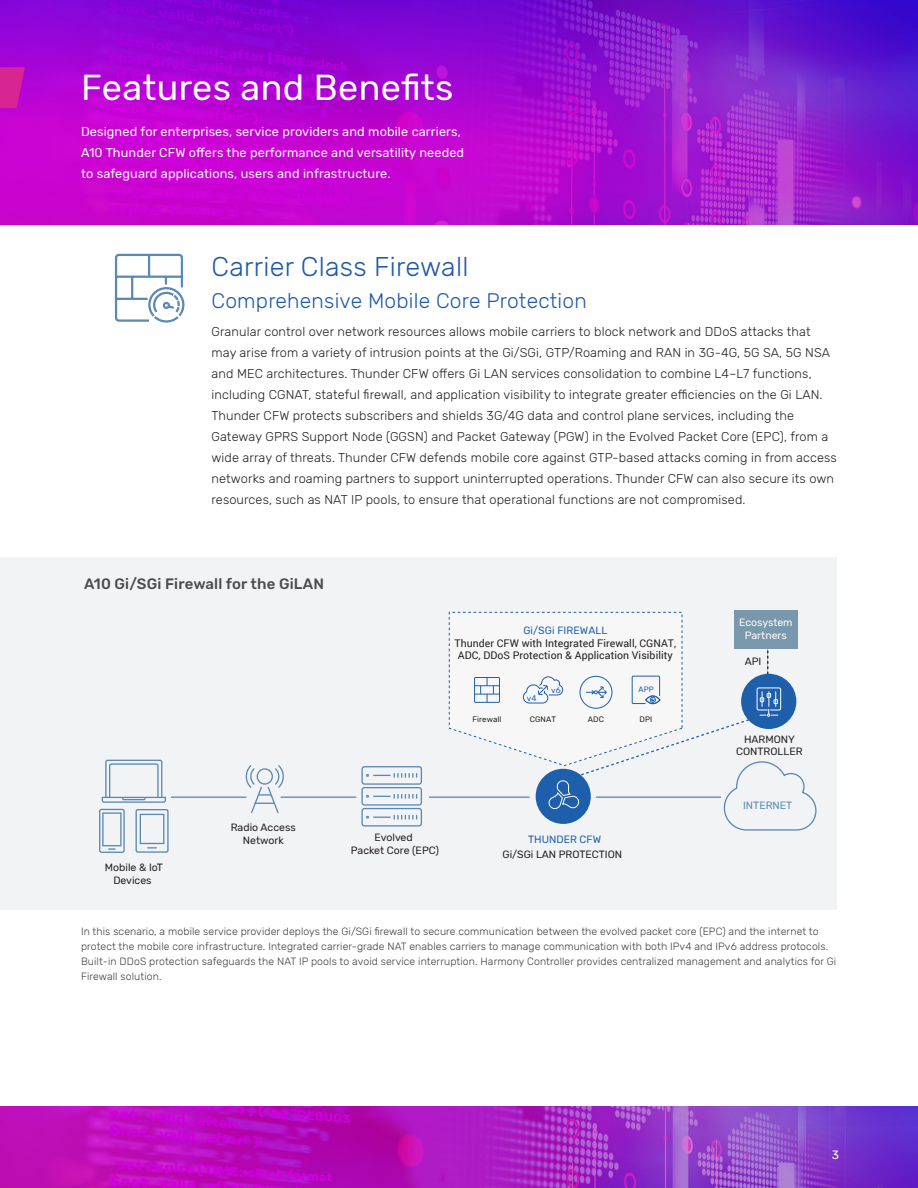
<style>
.page{position:relative;width:918px;height:1188px;background:#fff}
.page>*{position:absolute;margin:0;border:0;box-sizing:border-box;transform-origin:0 0}
.L1_Head{font:36px "Rubik";letter-spacing:.01em;color:#fff}
.L2_Head{font:300 27px "Rubik";letter-spacing:.01em;color:#2059a8}
.L3_Head{font:300 21px "Rubik";letter-spacing:.01em;color:#2059a8}
.Figure_Caption_Title{font:500 15px "Rubik";letter-spacing:.01em;color:#4b4c4d}
.body_text{font:300 12.75px/21px "Rubik";letter-spacing:.01em;color:#231f20}
.body_text-2{font:12.75px/21px "Rubik";letter-spacing:.01em;color:#fff}
.t1{font:12px "Rubik";color:#fff}
.Figure_Caption{font:300 10.5px/15px "Rubik";letter-spacing:.01em;color:#3e3e3f}
.t2{font:10.5px/13.2px "Rubik";color:#231f20;text-align:center}
.t3{font:10.5px/12.6px "Roboto";letter-spacing:.005em;color:#231f20;text-align:center}
.t4{font:10.5px/13.2px "Rubik";color:#fff;text-align:center}
.t5{font:10.5px "Rubik";color:#5989b4}
.t6{font:8.25px "Rubik";color:#1e5fab}
.t7{font:7.95px "Rubik";letter-spacing:.005em;color:#231f20}
.t8{font:7.65px "Rubik";color:#1e5fab}
.s1{font-family:"Rubik";color:#1e5fab}
.s2{color:#1e5fab}
</style>
<div class="page">
<div style="left:0;top:557px;width:837px;height:352px;background:#f2f3f4"></div>
<img style="left:0;top:0;width:918px;height:225px">
<img style="left:0;top:1107px;width:918px;height:81px">
<svg style="left:0;top:67px;width:25px;height:41px"></svg>
<svg style="left:114px;top:253px;width:71px;height:70px"></svg>
<hr style="left:429px;top:797px;width:101px;height:1px;background:#5989b4">
<div style="left:734px;top:610px;width:63px;height:38px;background:#7998ac"></div>
<svg style="left:245px;top:765px;width:40px;height:49px"></svg>
<div style="left:361px;top:766px;width:61px;height:19px;border:1px solid #5989b4;border-radius:2px"></div>
<svg style="left:366px;top:773px;width:51px;height:5px"></svg>
<div style="left:361px;top:787px;width:61px;height:19px;border:1px solid #5989b4;border-radius:2px"></div>
<svg style="left:366px;top:794px;width:51px;height:5px"></svg>
<div style="left:361px;top:808px;width:61px;height:19px;border:1px solid #5989b4;border-radius:2px"></div>
<svg style="left:366px;top:815px;width:51px;height:4px"></svg>
<svg style="left:147px;top:847px;width:10px;height:2px"></svg>
<div style="left:136px;top:809px;width:33px;height:44px;border:1px solid #5989b4;border-radius:2px"></div>
<div style="left:140px;top:814px;width:24px;height:30px;border:1px solid #5989b4"></div>
<svg style="left:108px;top:848px;width:8px;height:2px"></svg>
<div style="left:99px;top:809px;width:26px;height:44px;border:1px solid #5989b4;border-radius:2px"></div>
<div style="left:102px;top:812px;width:20px;height:34px;border:1px solid #5989b4"></div>
<svg style="left:101px;top:759px;width:65px;height:44px"></svg>
<hr style="left:171px;top:797px;width:75px;height:1px;background:#5989b4">
<hr style="left:281px;top:797px;width:75px;height:1px;background:#5989b4">
<svg style="left:449px;top:612px;width:368px;height:219px"></svg>
<p class="L1_Head" style="left:81px;top:67px;width:374px">Features and Benefits</p>
<p class="body_text-2" style="left:81px;top:121px;width:385px">Designed for enterprises, service providers and mobile carriers,<br>A10 Thunder CFW offers the performance and versatility needed to safeguard applications, users and infrastructure.</p>
<p class="L2_Head" style="left:212px;top:251px;width:258px">Carrier Class Firewall</p>
<p class="L3_Head" style="left:212px;top:289px;width:377px">Comprehensive Mobile Core Protection</p>
<p class="body_text" style="left:212px;top:321px;width:627px">Granular control over network resources allows mobile carriers to block network and DDoS attacks that may arise from a variety of intrusion points at the Gi/SGi, GTP/Roaming and RAN in 3G-4G, 5G SA, 5G NSA and MEC architectures. Thunder CFW offers Gi LAN services consolidation to combine L4–L7 functions, including CGNAT, stateful firewall, and application visibility to integrate greater efficiencies on the Gi LAN.<br>Thunder CFW protects subscribers and shields 3G/4G data and control plane services, including the Gateway GPRS Support Node (GGSN) and Packet Gateway (PGW) in the Evolved Packet Core (EPC), from a wide array of threats. Thunder CFW defends mobile core against GTP-based attacks coming in from access networks and roaming partners to support uninterrupted operations. Thunder CFW can also secure its own resources, such as NAT IP pools, to ensure that operational functions are not compromised.</p>
<p class="Figure_Caption_Title" style="left:84px;top:576px;width:241px">A10 Gi/SGi Firewall for the GiLAN</p>
<p class="t3" style="left:454px;top:624px;width:223px"><span class="s1">Gi/SGi FIREWALL<br></span>Thunder CFW with Integrated Firewall, CGNAT,<br>ADC, DDoS Protection &amp; Application Visibility</p>
<p class="t6" style="left:527px;top:693px;width:11px">v4</p>
<p class="t6" style="left:551px;top:685px;width:11px">v6</p>
<p class="t8" style="left:638px;top:685px;width:17px">APP</p>
<p class="t7" style="left:473px;top:715px;width:30px">Firewall</p>
<p class="t7" style="left:530px;top:715px;width:28px">CGNAT</p>
<p class="t7" style="left:588px;top:715px;width:18px">ADC</p>
<p class="t7" style="left:640px;top:715px;width:14px">DPI</p>
<p class="t2" style="left:105px;top:861px;width:60px">Mobile &amp; IoT<br>Devices</p>
<p class="t2" style="left:231px;top:821px;width:66px">Radio Access<br>Network</p>
<p class="t2" style="left:351px;top:831px;width:90px">Evolved<br>Packet Core (EPC)</p>
<p class="t2" style="left:503px;top:832px;width:121px;line-height:14.9px"><span class="s2">THUNDER CFW<br></span>Gi/SGi LAN PROTECTION</p>
<p class="t4" style="left:739px;top:616px;width:55px">Ecosystem<br>Partners</p>
<p class="t2" style="left:745px;top:655px;width:18px">API</p>
<p class="t2" style="left:736px;top:733px;width:68px;line-height:12.6px">HARMONY<br>CONTROLLER</p>
<p class="t5" style="left:743px;top:799px;width:51px">INTERNET</p>
<p class="Figure_Caption" style="left:81px;top:924px;width:757px">In this scenario, a mobile service provider deploys the Gi/SGi firewall to secure communication between the evolved packet core (EPC) and the internet to protect the mobile core infrastructure. Integrated carrier-grade NAT enables carriers to manage communication with both IPv4 and IPv6 address protocols.<br>Built-in DDoS protection safeguards the NAT IP pools to avoid service interruption. Harmony Controller provides centralized management and analytics for Gi Firewall solution.</p>
<p class="t1" style="left:832px;top:1148px;width:9px">3</p>
</div>
